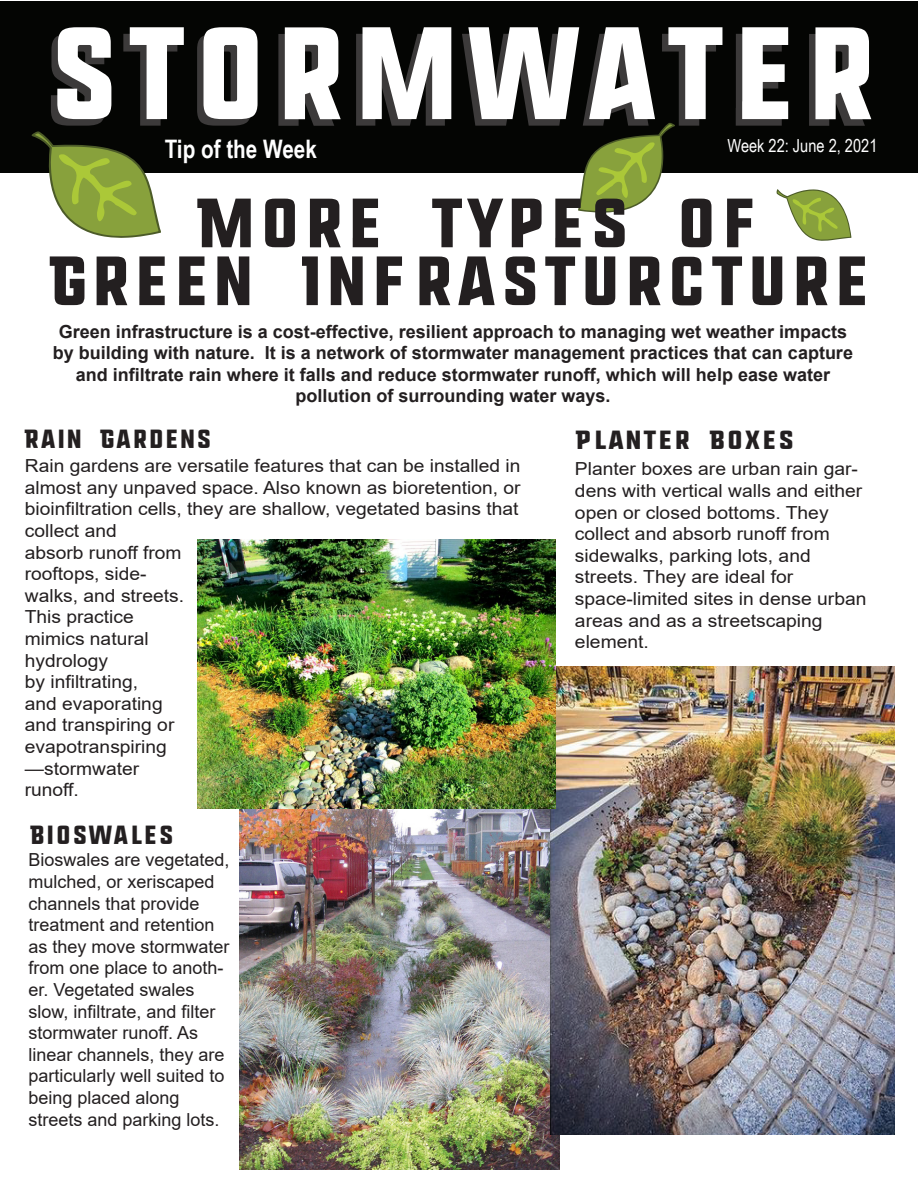
<style>
.page{position:relative;width:918px;height:1188px;background:#fff}
.page>*{position:absolute;margin:0;border:0;box-sizing:border-box;transform-origin:0 0}
.t1{font:131.25px "Montana";color:#fff}
.t2{font:69.45px "Montana";color:#231f20;scale:1.04 1}
.t3{font:26.25px "Montana";color:#231f20;scale:1.04 1}
.t4{font:26.25px "Montana";color:#231f20;scale:1.11 1}
.t5{font:700 25.5px "Arial Narrow";color:#fff}
.t6{font:18px/21.6px "Arial";color:#231f20;scale:1.07 1}
.t7{font:700 18px/21.6px "Arial";color:#231f20;text-align:center}
.t8{font:18px/21.6px "Arial";color:#231f20}
.t9{font:18px "Arial Narrow";color:#fff}
</style>
<div class="page">
<div style="left:0;top:1px;width:918px;height:172px;background:#040503"></div>
<img style="left:239px;top:808px;width:320px;height:362px">
<svg style="left:578px;top:123px;width:97px;height:90px"></svg>
<svg style="left:31px;top:132px;width:130px;height:106px"></svg>
<img style="left:550px;top:666px;width:344px;height:468px">
<svg style="left:777px;top:189px;width:74px;height:52px"></svg>
<img style="left:197px;top:539px;width:359px;height:269px">
<h1 class="t1" style="left:45px;top:13px;width:837px">STORMWATER</h1>
<h3 class="t5" style="left:165px;top:129px;width:154px">Tip of the Week</h3>
<p class="t9" style="left:727px;top:132px;width:152px">Week 22: June 2, 2021</p>
<h2 class="t2" style="left:190px;top:191px;width:551px">MORE TYPES OF</h2>
<h2 class="t2" style="left:45px;top:249px;width:796px">GREEN INFRASTURCTURE</h2>
<p class="t7" style="left:53px;top:321px;width:802px">Green infrastructure is a cost-effective, resilient approach to managing wet weather impacts by building with nature. It is a network of stormwater management practices that can capture and infiltrate rain where it falls and reduce stormwater runoff, which will help ease water pollution of surrounding water ways.</p>
<h3 class="t3" style="left:24px;top:427px;width:183px">RAIN GARDENS</h3>
<p class="t6" style="left:25px;top:455px;width:465px">Rain gardens are versatile features that can be installed in almost any unpaved space. Also known as bioretention, or bioinfiltration cells, they are shallow, vegetated basins that collect and<br>absorb runoff from<br>rooftops, side-<br>walks, and streets.<br>This practice<br>mimics natural<br>hydrology<br>by infiltrating,<br>and evaporating<br>and transpiring or<br>evapotranspiring<br>—stormwater<br>runoff.</p>
<h3 class="t3" style="left:29px;top:823px;width:141px">BIOSWALES</h3>
<p class="t8" style="left:28px;top:849px;width:203px">Bioswales are vegetated, mulched, or xeriscaped channels that provide treatment and retention as they move stormwater from one place to anoth&shy;er. Vegetated swales slow, infiltrate, and filter stormwater runoff. As linear channels, they are particularly well suited to being placed along streets and parking lots.</p>
<h3 class="t4" style="left:575px;top:427px;width:200px">PLANTER BOXES</h3>
<p class="t6" style="left:575px;top:458px;width:274px">Planter boxes are urban rain gar&shy;dens with vertical walls and either open or closed bottoms. They collect and absorb runoff from sidewalks, parking lots, and streets. They are ideal for space-limited sites in dense urban areas and as a streetscaping element.</p>
</div>
